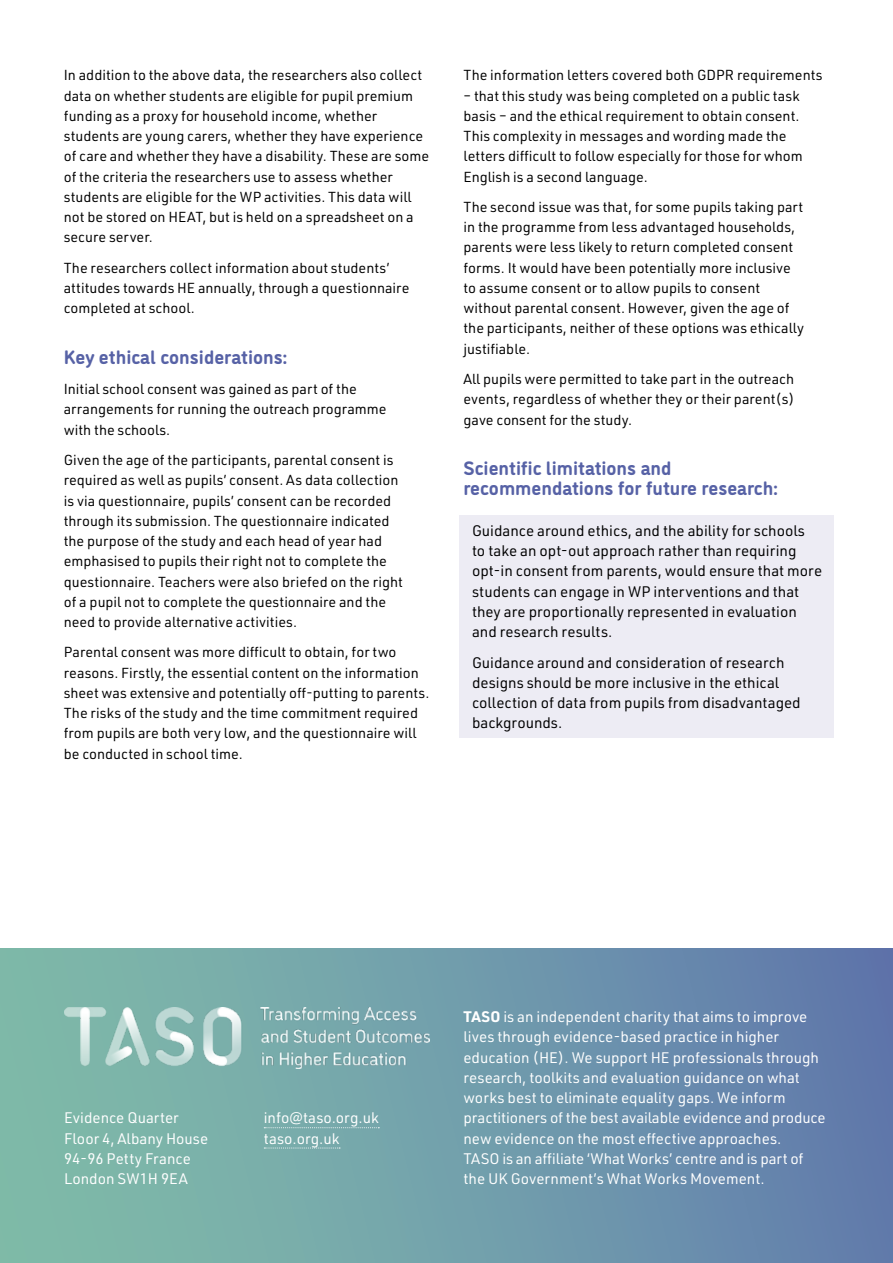
<style>
.page{position:relative;width:893px;height:1263px;background:#fff}
.page>*{position:absolute;margin:0;border:0;box-sizing:border-box;transform-origin:0 0}
.t1{font:700 19.5px/20.2px "DI Nosaur";color:#5762a6}
.t2{font:15px/20.2px "URWDIN";color:#fff}
.t3{font:15px/20.2px "URWDIN";color:#000}
.t4{font:14.25px/20.2px "URWDIN";color:#000}
.s1{font-weight:700}
</style>
<div class="page">
<div style="left:0;top:948px;width:893px;height:315px;background:linear-gradient(to right,#82c0a9,#617bad)"></div>
<svg style="left:264px;top:1127px;width:115px;height:1px"></svg>
<svg style="left:264px;top:1147px;width:76px;height:1px"></svg>
<img style="left:64px;top:1007px;width:365px;height:61px">
<div style="left:459px;top:515px;width:374px;height:131px;background:#edecf4"></div>
<div style="left:459px;top:647px;width:374px;height:91px;background:#edecf4"></div>
<p class="t4" style="left:64px;top:65px;width:367px">In addition to the above data, the researchers also collect data on whether students are eligible for pupil premium funding as a proxy for household income, whether students are young carers, whether they have experience of care and whether they have a disability. These are some of the criteria the researchers use to assess whether students are eligible for the WP activities. This data will not be stored on HEAT, but is held on a spreadsheet on a secure server.</p>
<p class="t4" style="left:64px;top:257px;width:347px">The researchers collect information about students’ attitudes towards HE annually, through a questionnaire completed at school.</p>
<h1 class="t1" style="left:64px;top:345px;width:225px">Key ethical considerations:</h1>
<p class="t4" style="left:64px;top:378px;width:324px">Initial school consent was gained as part of the arrangements for running the outreach programme with the schools.</p>
<p class="t4" style="left:64px;top:449px;width:341px">Given the age of the participants, parental consent is required as well as pupils’ consent. As data collection is via questionnaire, pupils’ consent can be recorded through its submission. The questionnaire indicated the purpose of the study and each head of year had emphasised to pupils their right not to complete the questionnaire. Teachers were also briefed on the right of a pupil not to complete the questionnaire and the need to provide alternative activities.</p>
<p class="t4" style="left:64px;top:642px;width:367px">Parental consent was more difficult to obtain, for two reasons. Firstly, the essential content on the information sheet was extensive and potentially off-putting to parents.<br>The risks of the study and the time commitment required from pupils are both very low, and the questionnaire will be conducted in school time.</p>
<p class="t4" style="left:463px;top:65px;width:361px">The information letters covered both GDPR requirements</p>
<p class="t4" style="left:463px;top:85px;width:341px">– that this study was being completed on a public task basis – and the ethical requirement to obtain consent.<br>This complexity in messages and wording made the letters difficult to follow especially for those for whom English is a second language.</p>
<p class="t4" style="left:463px;top:196px;width:342px">The second issue was that, for some pupils taking part in the programme from less advantaged households, parents were less likely to return completed consent forms. It would have been potentially more inclusive to assume consent or to allow pupils to consent without parental consent. However, given the age of the participants, neither of these options was ethically justifiable.</p>
<p class="t4" style="left:463px;top:368px;width:333px;text-align:justify">All pupils were permitted to take part in the outreach events, regardless of whether they or their parent(s) gave consent for the study.</p>
<h1 class="t1" style="left:463px;top:457px;width:316px">Scientific limitations and recommendations for future research:</h1>
<p class="t3" style="left:472px;top:520px;width:352px">Guidance around ethics, and the ability for schools<br>to take an opt-out approach rather than requiring opt-in consent from parents, would ensure that more students can engage in WP interventions and that they are proportionally represented in evaluation and research results.</p>
<p class="t3" style="left:472px;top:652px;width:330px">Guidance around and consideration of research designs should be more inclusive in the ethical collection of data from pupils from disadvantaged backgrounds.</p>
<p class="t2" style="left:64px;top:1107px;width:146px">Evidence Quarter<br>Floor 4, Albany House<br>94-96 Petty France<br>London SW1H 9EA</p>
<p class="t2" style="left:264px;top:1107px;width:116px">info@taso.org.uk taso.org.uk</p>
<p class="t2" style="left:463px;top:1006px;width:364px"><span class="s1">TASO</span> is an independent charity that aims to improve lives through evidence-based practice in higher education (HE). We support HE professionals through research, toolkits and evaluation guidance on what works best to eliminate equality gaps. We inform practitioners of the best available evidence and produce new evidence on the most effective approaches.<br>TASO is an affiliate ‘What Works’ centre and is part of the UK Government’s What Works Movement.</p>
</div>
